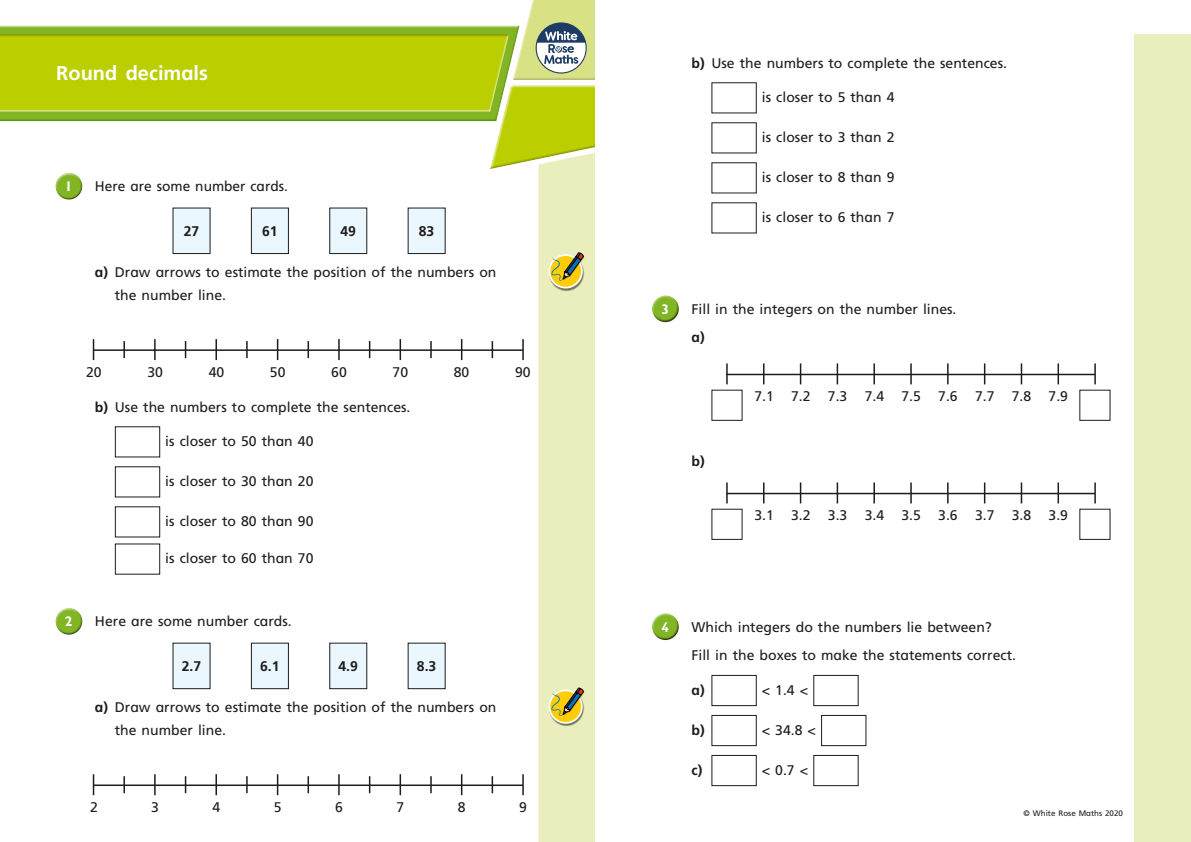
<style>
.page{position:relative;width:1191px;height:842px;background:#fff}
.page>*{position:absolute;margin:0;border:0;box-sizing:border-box;transform-origin:0 0}
.t1{font:700 20px "Frutiger Inf";color:#fff}
.t2{font:14px/23px "Frutiger Inf";color:#1d1d1b}
.t3{font:700 14px "Frutiger Inf";color:#1d1d1b}
.t4{font:700 14px "Gill Infant";color:#fff}
.t5{font:8px "Frutiger Inf";color:#1d1d1b}
.s1{font-weight:700}
</style>
<div class="page">
<div style="left:651px;top:294px;width:28px;height:22px;background:#fff;opacity:.75"></div>
<div style="left:651px;top:299px;width:29px;height:24px;background:#1d1d1b;opacity:.75"></div>
<hr style="left:726px;top:374px;width:369px;height:1px;background:#1d1d1b">
<svg style="left:726px;top:363px;width:1px;height:21px"></svg>
<hr style="left:873px;top:363px;width:2px;height:21px;background:#1d1d1b">
<hr style="left:836px;top:363px;width:2px;height:21px;background:#1d1d1b">
<svg style="left:1094px;top:363px;width:1px;height:21px"></svg>
<svg style="left:763px;top:363px;width:1px;height:21px"></svg>
<svg style="left:947px;top:363px;width:1px;height:21px"></svg>
<svg style="left:910px;top:363px;width:1px;height:21px"></svg>
<svg style="left:800px;top:363px;width:1px;height:21px"></svg>
<hr style="left:1057px;top:363px;width:2px;height:21px;background:#1d1d1b">
<hr style="left:1020px;top:363px;width:2px;height:21px;background:#1d1d1b">
<svg style="left:984px;top:363px;width:1px;height:21px"></svg>
<hr style="left:726px;top:493px;width:369px;height:1px;background:#1d1d1b">
<svg style="left:726px;top:482px;width:1px;height:21px"></svg>
<hr style="left:873px;top:482px;width:2px;height:21px;background:#1d1d1b">
<hr style="left:836px;top:482px;width:2px;height:21px;background:#1d1d1b">
<svg style="left:1094px;top:482px;width:1px;height:21px"></svg>
<svg style="left:763px;top:482px;width:1px;height:21px"></svg>
<svg style="left:947px;top:482px;width:1px;height:21px"></svg>
<svg style="left:910px;top:482px;width:1px;height:21px"></svg>
<svg style="left:800px;top:482px;width:1px;height:21px"></svg>
<hr style="left:1057px;top:482px;width:2px;height:21px;background:#1d1d1b">
<hr style="left:1020px;top:482px;width:2px;height:21px;background:#1d1d1b">
<svg style="left:984px;top:482px;width:1px;height:21px"></svg>
<div style="left:651px;top:612px;width:28px;height:22px;background:#fff;opacity:.75"></div>
<div style="left:651px;top:617px;width:29px;height:24px;background:#1d1d1b;opacity:.75"></div>
<div style="left:711px;top:675px;width:45px;height:31px;border:1px solid #1d1d1b"></div>
<div style="left:813px;top:675px;width:45px;height:31px;border:1px solid #1d1d1b"></div>
<div style="left:711px;top:715px;width:45px;height:31px;border:1px solid #1d1d1b"></div>
<div style="left:821px;top:715px;width:45px;height:31px;border:1px solid #1d1d1b"></div>
<div style="left:711px;top:755px;width:45px;height:31px;border:1px solid #1d1d1b"></div>
<div style="left:813px;top:755px;width:45px;height:31px;border:1px solid #1d1d1b"></div>
<div style="left:55px;top:172px;width:28px;height:22px;background:#fff;opacity:.75"></div>
<div style="left:55px;top:177px;width:29px;height:24px;background:#1d1d1b;opacity:.75"></div>
<div style="left:251px;top:208px;width:37px;height:46px;background:#ebf7fe"></div>
<div style="left:251px;top:208px;width:38px;height:46px;border:1px solid #1d1d1b"></div>
<div style="left:330px;top:208px;width:37px;height:46px;background:#ebf7fe"></div>
<div style="left:329px;top:208px;width:38px;height:46px;border:1px solid #1d1d1b"></div>
<div style="left:408px;top:208px;width:37px;height:46px;background:#ebf7fe"></div>
<div style="left:173px;top:208px;width:37px;height:46px;background:#ebf7fe"></div>
<hr style="left:93px;top:349px;width:430px;height:2px;background:#1d1d1b">
<hr style="left:522px;top:339px;width:2px;height:21px;background:#1d1d1b">
<svg style="left:93px;top:339px;width:1px;height:21px"></svg>
<svg style="left:123px;top:341px;width:2px;height:17px"></svg>
<svg style="left:277px;top:339px;width:1px;height:21px"></svg>
<svg style="left:307px;top:341px;width:2px;height:17px"></svg>
<svg style="left:461px;top:339px;width:1px;height:21px"></svg>
<svg style="left:491px;top:341px;width:2px;height:17px"></svg>
<hr style="left:154px;top:339px;width:2px;height:21px;background:#1d1d1b">
<svg style="left:185px;top:341px;width:1px;height:17px"></svg>
<hr style="left:338px;top:339px;width:2px;height:21px;background:#1d1d1b">
<svg style="left:369px;top:341px;width:1px;height:17px"></svg>
<hr style="left:215px;top:339px;width:2px;height:21px;background:#1d1d1b">
<svg style="left:246px;top:341px;width:2px;height:17px"></svg>
<hr style="left:399px;top:339px;width:2px;height:21px;background:#1d1d1b">
<svg style="left:430px;top:341px;width:2px;height:17px"></svg>
<div style="left:115px;top:426px;width:45px;height:31px;border:1px solid #1d1d1b"></div>
<div style="left:115px;top:466px;width:45px;height:31px;border:1px solid #1d1d1b"></div>
<div style="left:115px;top:506px;width:45px;height:31px;border:1px solid #1d1d1b"></div>
<div style="left:115px;top:543px;width:45px;height:32px;border:1px solid #1d1d1b"></div>
<div style="left:55px;top:607px;width:28px;height:22px;background:#fff;opacity:.75"></div>
<div style="left:55px;top:612px;width:29px;height:24px;background:#1d1d1b;opacity:.75"></div>
<div style="left:251px;top:643px;width:37px;height:46px;background:#ebf7fe"></div>
<div style="left:251px;top:643px;width:38px;height:46px;border:1px solid #1d1d1b"></div>
<div style="left:330px;top:643px;width:37px;height:46px;background:#ebf7fe"></div>
<div style="left:329px;top:643px;width:38px;height:46px;border:1px solid #1d1d1b"></div>
<div style="left:408px;top:643px;width:37px;height:46px;background:#ebf7fe"></div>
<div style="left:173px;top:643px;width:37px;height:46px;background:#ebf7fe"></div>
<hr style="left:93px;top:784px;width:430px;height:2px;background:#1d1d1b">
<hr style="left:522px;top:774px;width:2px;height:21px;background:#1d1d1b">
<svg style="left:93px;top:774px;width:1px;height:21px"></svg>
<svg style="left:123px;top:776px;width:2px;height:17px"></svg>
<svg style="left:277px;top:774px;width:1px;height:21px"></svg>
<svg style="left:307px;top:776px;width:2px;height:17px"></svg>
<svg style="left:461px;top:774px;width:1px;height:21px"></svg>
<svg style="left:491px;top:776px;width:2px;height:17px"></svg>
<hr style="left:154px;top:774px;width:2px;height:21px;background:#1d1d1b">
<svg style="left:185px;top:776px;width:1px;height:17px"></svg>
<hr style="left:338px;top:774px;width:2px;height:21px;background:#1d1d1b">
<svg style="left:369px;top:776px;width:1px;height:17px"></svg>
<hr style="left:215px;top:774px;width:2px;height:21px;background:#1d1d1b">
<svg style="left:246px;top:776px;width:2px;height:17px"></svg>
<hr style="left:399px;top:774px;width:2px;height:21px;background:#1d1d1b">
<svg style="left:430px;top:776px;width:2px;height:17px"></svg>
<div style="left:1134px;top:34px;width:57px;height:808px;background:#eaeebc"></div>
<svg style="left:0;top:0;width:595px;height:169px"></svg>
<div style="left:538px;top:144px;width:57px;height:698px;background:#eaeebc"></div>
<img style="left:548px;top:255px;width:37px;height:36px">
<svg style="left:547px;top:253px;width:37px;height:36px"></svg>
<img style="left:548px;top:690px;width:37px;height:37px">
<svg style="left:547px;top:688px;width:37px;height:37px"></svg>
<h1 class="t1" style="left:56px;top:62px;width:153px">Round decimals</h1>
<p class="t4" style="left:65px;top:178px;width:9px">1</p>
<p class="t2" style="left:95px;top:175px;width:194px">Here are some number cards.</p>
<p class="t3" style="left:184px;top:223px;width:17px">27</p>
<p class="t3" style="left:262px;top:223px;width:17px">61</p>
<p class="t3" style="left:340px;top:223px;width:17px">49</p>
<p class="t3" style="left:419px;top:223px;width:17px">83</p>
<p class="t2" style="left:115px;top:261px;width:383px;text-indent:-20px"><span class="s1">a)</span> Draw arrows to estimate the position of the numbers on the number line.</p>
<p class="t2" style="left:86px;top:360px;width:17px">20</p>
<p class="t2" style="left:147px;top:360px;width:17px">30</p>
<p class="t2" style="left:209px;top:360px;width:17px">40</p>
<p class="t2" style="left:270px;top:360px;width:17px">50</p>
<p class="t2" style="left:331px;top:360px;width:17px">60</p>
<p class="t2" style="left:392px;top:360px;width:17px">70</p>
<p class="t2" style="left:454px;top:360px;width:17px">80</p>
<p class="t2" style="left:515px;top:360px;width:17px">90</p>
<p class="t2" style="left:95px;top:395px;width:317px"><span class="s1">b)</span> Use the numbers to complete the sentences.</p>
<p class="t2" style="left:165px;top:429px;width:150px">is closer to 50 than 40</p>
<p class="t2" style="left:165px;top:469px;width:150px">is closer to 30 than 20</p>
<p class="t2" style="left:165px;top:509px;width:150px">is closer to 80 than 90</p>
<p class="t2" style="left:165px;top:547px;width:150px">is closer to 60 than 70</p>
<p class="t4" style="left:65px;top:613px;width:9px">2</p>
<p class="t2" style="left:95px;top:610px;width:198px">Here are some number cards.</p>
<p class="t3" style="left:182px;top:658px;width:21px">2.7</p>
<p class="t3" style="left:260px;top:658px;width:21px">6.1</p>
<p class="t3" style="left:338px;top:658px;width:21px">4.9</p>
<p class="t3" style="left:417px;top:658px;width:21px">8.3</p>
<p class="t2" style="left:115px;top:696px;width:383px;text-indent:-20px"><span class="s1">a)</span> Draw arrows to estimate the position of the numbers on the number line.</p>
<p class="t2" style="left:90px;top:795px;width:9px">2</p>
<p class="t2" style="left:151px;top:795px;width:9px">3</p>
<p class="t2" style="left:213px;top:795px;width:9px">4</p>
<p class="t2" style="left:274px;top:795px;width:9px">5</p>
<p class="t2" style="left:335px;top:795px;width:9px">6</p>
<p class="t2" style="left:396px;top:795px;width:9px">7</p>
<p class="t2" style="left:458px;top:795px;width:9px">8</p>
<p class="t2" style="left:519px;top:795px;width:9px">9</p>
<p class="t2" style="left:691px;top:51px;width:317px"><span class="s1">b)</span> Use the numbers to complete the sentences.</p>
<p class="t2" style="left:762px;top:85px;width:134px">is closer to 5 than 4</p>
<p class="t2" style="left:762px;top:125px;width:134px">is closer to 3 than 2</p>
<p class="t2" style="left:762px;top:165px;width:134px">is closer to 8 than 9</p>
<p class="t2" style="left:762px;top:205px;width:134px">is closer to 6 than 7</p>
<p class="t4" style="left:661px;top:301px;width:9px">3</p>
<p class="t2" style="left:691px;top:297px;width:266px">Fill in the integers on the number lines.</p>
<p class="t3" style="left:691px;top:329px;width:15px">a)</p>
<p class="t3" style="left:691px;top:452px;width:15px">b)</p>
<p class="t2" style="left:754px;top:385px;width:315px">7.1 7.2 7.3 7.4 7.5 7.6 7.7 7.8 7.9</p>
<p class="t2" style="left:754px;top:504px;width:315px">3.1 3.2 3.3 3.4 3.5 3.6 3.7 3.8 3.9</p>
<p class="t4" style="left:661px;top:619px;width:9px">4</p>
<p class="t2" style="left:691px;top:612px;width:326px;line-height:28.7px">Which integers do the numbers lie between?<br>Fill in the boxes to make the statements correct.</p>
<p class="t3" style="left:691px;top:681px;width:15px">a)</p>
<p class="t2" style="left:762px;top:678px;width:48px">&lt; 1.4 &lt;</p>
<p class="t3" style="left:691px;top:721px;width:15px">b)</p>
<p class="t2" style="left:762px;top:718px;width:56px">&lt; 34.8 &lt;</p>
<p class="t3" style="left:691px;top:761px;width:12px">c)</p>
<p class="t2" style="left:762px;top:758px;width:48px">&lt; 0.7 &lt;</p>
<p class="t5" style="left:1023px;top:809px;width:101px">© White Rose Maths 2020</p>
</div>
